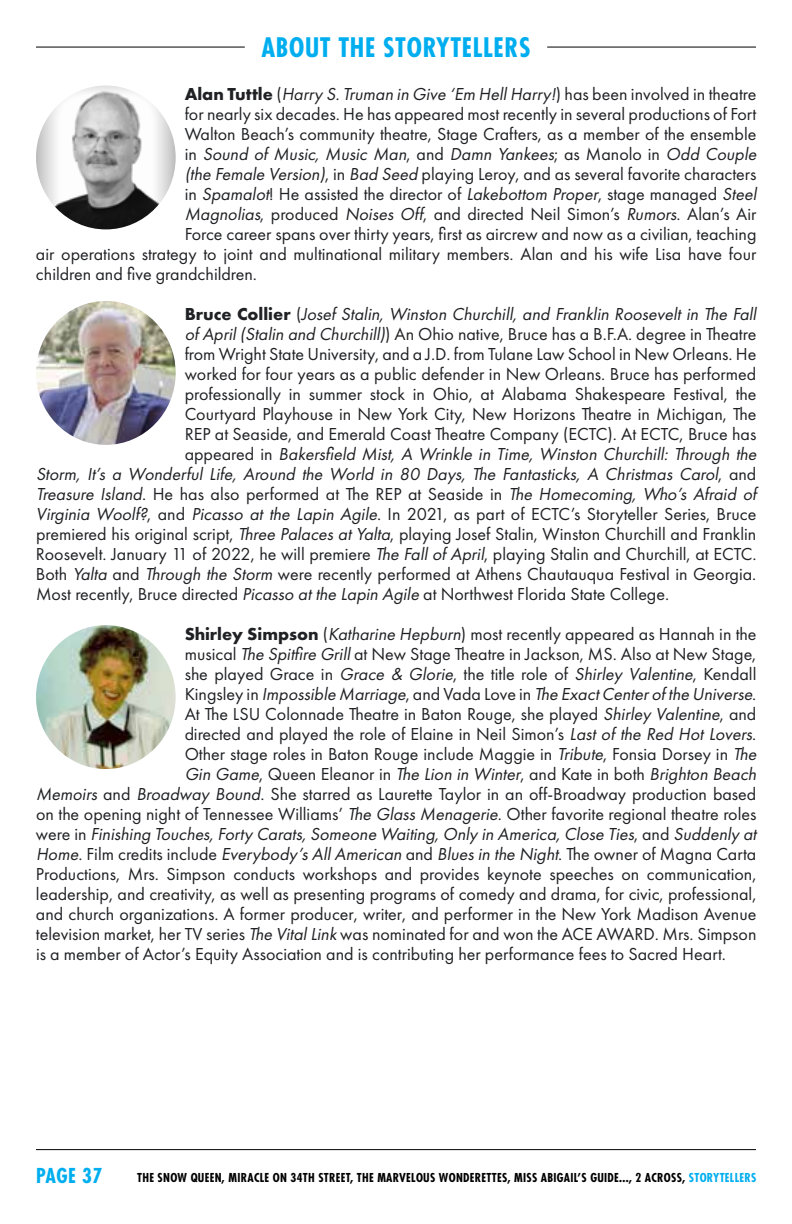
<style>
.page{position:relative;width:792px;height:1224px;background:#fff}
.page>*{position:absolute;margin:0;border:0;box-sizing:border-box;transform-origin:0 0}
.t1{font:700 condensed 26.2px "Futura";letter-spacing:.025em;color:#00aeef}
.t2{font:700 condensed 20px "Futura";letter-spacing:.025em;color:#00aeef}
.t3{font:18px "Futura PT";color:#202124}
.t4{font:italic 18px "Futura PT";color:#202124}
.t5{font:700 condensed 12px "Futura";letter-spacing:.025em;color:#000}
.s1{font-weight:700;font-style:normal}
.s2{font-style:normal}
.s3{font-style:italic}
.s4{font-weight:700}
.s5{color:#00aeef}
</style>
<div class="page">
<hr style="left:36px;top:47px;width:209px;height:1px;background:#000">
<hr style="left:547px;top:47px;width:209px;height:1px;background:#000">
<hr style="left:36px;top:1149px;width:720px;height:1px;background:#000">
<img style="left:36px;top:86px;width:140px;height:143px">
<img style="left:36px;top:301px;width:140px;height:144px">
<img style="left:36px;top:625px;width:140px;height:144px">
<h1 class="t1" style="left:261px;top:31px;width:271px">ABOUT THE STORYTELLERS</h1>
<p class="t4" style="left:185px;top:84px;width:573px"><span class="s1">Alan Tuttle</span> <span class="s2">(</span>Harry S.Truman in Give ‘Em HellHarry!<span class="s2">) has been involved in theatre</span></p>
<p class="t3" style="left:185px;top:104px;width:573px">for nearly six decades. He has appeared most recently in several productions of Fort</p>
<p class="t3" style="left:185px;top:124px;width:573px">Walton Beach’s community theatre, Stage Crafters, as a member of the ensemble</p>
<p class="t4" style="left:185px;top:144px;width:577px"><span class="s2">i n</span> Sound of Music, Music Man<span class="s2">, a n d</span> Damn Yankees<span class="s2">; a s M a n o l o i n</span> Odd Couple</p>
<p class="t3" style="left:185px;top:164px;width:573px"><span class="s3">(the Female Version)</span>, in <span class="s3">Bad Seed</span> playing Leroy, and as several favorite characters</p>
<p class="t3" style="left:185px;top:184px;width:577px">in <span class="s3">Spamalot</span>! He assisted the director of <span class="s3">Lakebottom Proper</span>, stage managed <span class="s3">Steel</span></p>
<p class="t3" style="left:185px;top:204px;width:573px"><span class="s3">Magnolias</span>, produced <span class="s3">Noises Off</span>, and directed Neil Simon’s <span class="s3">Rumors</span>. Alan’s Air</p>
<p class="t3" style="left:185px;top:224px;width:573px">Force career spans over thirty years, first as aircrew and now as a civilian, teaching</p>
<p class="t3" style="left:36px;top:244px;width:722px">air operations strategy to joint and multinational military members. Alan and his wife Lisa have four</p>
<p class="t3" style="left:36px;top:264px;width:223px">children and five grandchildren.</p>
<p class="t4" style="left:185px;top:304px;width:577px"><span class="s1">B r u c e C o l l i e r</span> <span class="s2">(</span>Josef Stalin, Winston Churchill, and Franklin Roosevelt in The Fall</p>
<p class="t3" style="left:185px;top:324px;width:573px"><span class="s3">ofApril(Stalin and Churchill)</span>) An Ohio native, Bruce has a B.F.A. degree in Theatre</p>
<p class="t3" style="left:185px;top:344px;width:573px">from Wright State University, and a J.D. from Tulane Law School in New Orleans. He</p>
<p class="t3" style="left:185px;top:364px;width:573px">worked for four years as a public defender in New Orleans. Bruce has performed</p>
<p class="t3" style="left:185px;top:384px;width:573px">professionally in summer stock in Ohio, at Alabama Shakespeare Festival, the</p>
<p class="t3" style="left:185px;top:404px;width:573px">Courtyard Playhouse in New York City, New Horizons Theatre in Michigan, The</p>
<p class="t3" style="left:185px;top:424px;width:573px">REP at Seaside, and Emerald Coast Theatre Company (ECTC). At ECTC, Bruce has</p>
<p class="t4" style="left:185px;top:444px;width:577px"><span class="s2">a p p e a re d i n</span> Bakersfield Mist, A Wrinkle in Time, Winston Churchill: Through the</p>
<p class="t4" style="left:36px;top:464px;width:722px">Storm, It’s a Wonderful Life, Around the World in 80 Days, The Fantasticks, A Christmas Carol<span class="s2">, a n d</span></p>
<p class="t4" style="left:36px;top:484px;width:725px">Treasure Island<span class="s2">. H e h a s a l so p e rfo rm e d a t Th e R E P a t S e a s i d e i n</span> The Homecoming, Who’s Afraid of</p>
<p class="t3" style="left:36px;top:504px;width:722px"><span class="s3">Virginia Woolf?</span>, and <span class="s3">Picasso at the Lapin Agile</span>. In 2021, as part of ECTC’s Storyteller Series, Bruce</p>
<p class="t3" style="left:36px;top:524px;width:722px">premiered his original script, <span class="s3">Three Palaces at Yalta</span>, playing Josef Stalin, Winston Churchill and Franklin</p>
<p class="t3" style="left:36px;top:544px;width:722px">Roosevelt. January 11 of 2022, he will premiere <span class="s3">The Fall of April</span>, playing Stalin and Churchill, at ECTC.</p>
<p class="t3" style="left:36px;top:564px;width:722px">Both <span class="s3">Yalta</span> and <span class="s3">Through the Storm</span> were recently performed at Athens Chautauqua Festival in Georgia.</p>
<p class="t3" style="left:36px;top:584px;width:635px">Most recently, Bruce directed <span class="s3">Picasso atthe Lapin Agile</span> at Northwest Florida State College.</p>
<p class="t3" style="left:185px;top:624px;width:573px"><span class="s4">Shirley Simpson</span> (<span class="s3">Katharine Hepburn</span>) most recently appeared as Hannah in the</p>
<p class="t3" style="left:185px;top:644px;width:573px">musical <span class="s3">The Spitfire Grill</span>at New Stage Theatre in Jackson, MS. Also at New Stage,</p>
<p class="t3" style="left:185px;top:664px;width:573px">she played Grace in <span class="s3">Grace &amp; Glorie</span>, the title role of <span class="s3">Shirley Valentine</span>, Kendall</p>
<p class="t4" style="left:185px;top:684px;width:573px"><span class="s2">K i n g s l ey i n</span> Impossible Marriage<span class="s2">, a n d Va d a L ove i n</span> The ExactCenterofthe Universe<span class="s2">.</span></p>
<p class="t3" style="left:185px;top:704px;width:573px">At The LSU Colonnade Theatre in Baton Rouge, she played <span class="s3">Shirley Valentine</span>, and</p>
<p class="t3" style="left:185px;top:724px;width:573px">directed and played the role of Elaine in Neil Simon’s <span class="s3">Last of the Red Hot Lovers</span>.</p>
<p class="t3" style="left:185px;top:744px;width:577px">Other stage roles in Baton Rouge include Maggie in <span class="s3">Tribute</span>, Fonsia Dorsey in <span class="s3">The</span></p>
<p class="t4" style="left:185px;top:764px;width:577px">Gin Game<span class="s2">, Q u e e n E l e a n o r i n</span> The Lion in Winter<span class="s2">, a n d Ka te i n b oth</span> Brighton Beach</p>
<p class="t3" style="left:36px;top:784px;width:722px"><span class="s3">Memoirs</span> and <span class="s3">Broadway Bound</span>. She starred as Laurette Taylor in an off-Broadway production based</p>
<p class="t3" style="left:36px;top:804px;width:722px">on the opening night of Tennessee Williams’ <span class="s3">The Glass Menagerie</span>. Other favorite regional theatre roles</p>
<p class="t4" style="left:36px;top:824px;width:725px"><span class="s2">w e re i n</span> Finishing Touches,Forty Carats,Someone Waiting,Only in America,Close Ties<span class="s2">, a n d</span> Suddenly at</p>
<p class="t3" style="left:36px;top:844px;width:722px"><span class="s3">Home</span>. F i l m c re di ts i n c l u d e <span class="s3">Everybody’s AllAmerican</span> a n d <span class="s3">Blues in the Night</span>. The ow n e r o f M a g n a C a rta</p>
<p class="t3" style="left:36px;top:864px;width:722px">Productions, Mrs. Simpson conducts workshops and provides keynote speeches on communication,</p>
<p class="t3" style="left:36px;top:884px;width:722px">leadership, and creativity, as well as presenting programs of comedy and drama, for civic, professional,</p>
<p class="t3" style="left:36px;top:904px;width:722px">and church organizations. A former producer, writer, and performer in the New York Madison Avenue</p>
<p class="t3" style="left:36px;top:924px;width:722px">television market, her TV series <span class="s3">The VitalLink</span> was nominated for and won the ACE AWARD. Mrs. Simpson</p>
<p class="t3" style="left:36px;top:944px;width:691px">is a member of Actor’s Equity Association and is contributing her performance fees to Sacred Heart.</p>
<p class="t2" style="left:36px;top:1163px;width:68px">PAGE 37</p>
<p class="t5" style="left:137px;top:1169px;width:621px">THE SNOW QUEEN, MIRACLE ON 34TH STREET, THE MARVELOUS WONDERETTES, MISS ABIGAIL’S GUIDE..., 2 ACROSS, <span class="s5">STORYTELLERS</span></p>
</div>
